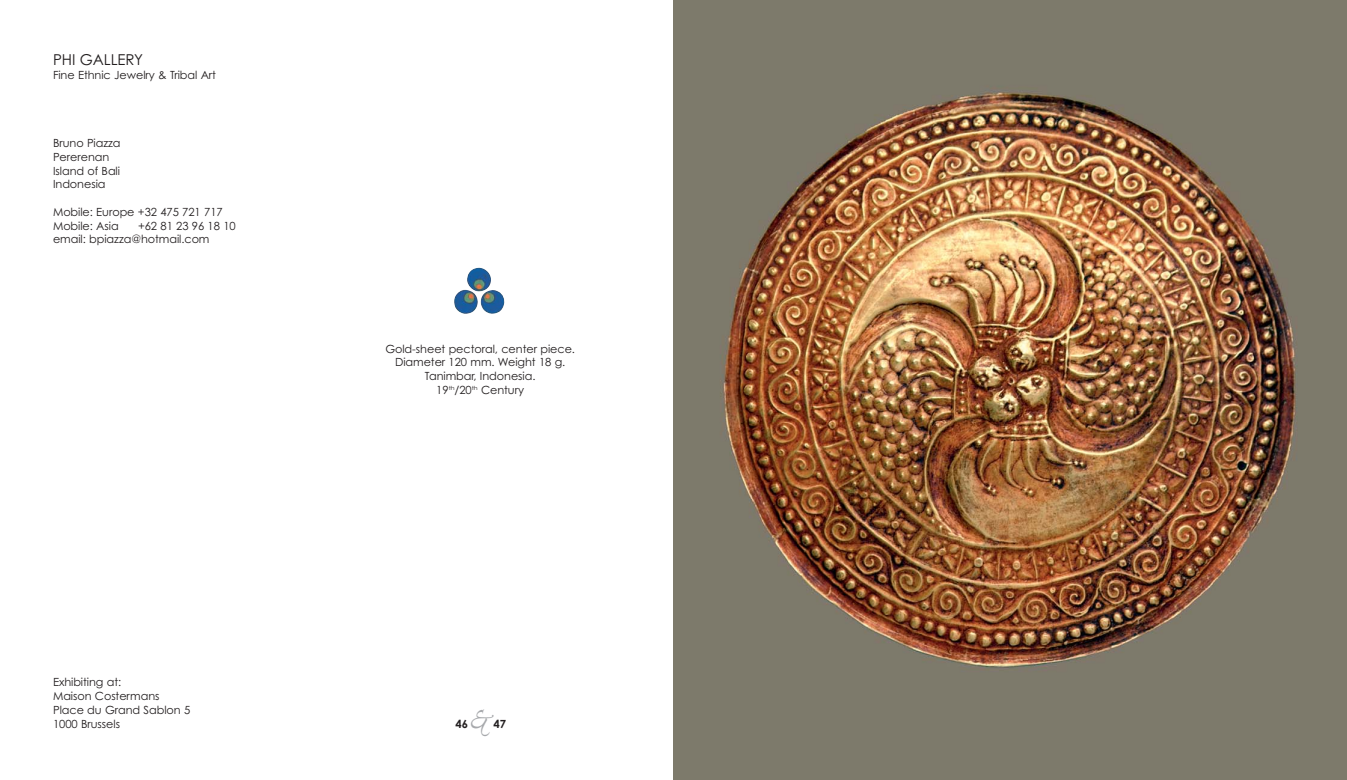
<style>
.page{position:relative;width:1347px;height:780px;background:#fff}
.page>*{position:absolute;margin:0;border:0;box-sizing:border-box;transform-origin:0 0}
.t1{font:35px "Ex Ponto";color:#a7a9ac}
.t2{font:15px "Century Gothic";letter-spacing:-.005em;color:#231f20}
.t3{font:11.25px/13.8px "Century Gothic";letter-spacing:-.005em;color:#231f20}
.t4{font:700 11.25px "Century Gothic";color:#231f20}
</style>
<div class="page">
<img style="left:673px;top:0;width:673px;height:780px">
<img style="left:454px;top:267px;width:51px;height:47px">
<h2 class="t2" style="left:53px;top:54px;width:92px">PHI GALLERY</h2>
<p class="t3" style="left:53px;top:69px;width:164px">Fine Ethnic Jewelry &amp; Tribal Art</p>
<p class="t3" style="left:53px;top:137px;width:69px">Bruno Piazza<br>Pererenan<br>Island of Bali<br>Indonesia</p>
<p class="t3" style="left:53px;top:206px;width:171px">Mobile: Europe +32 475 721 717<br>Mobile: Asia</p>
<p class="t3" style="left:53px;top:220px;width:184px;text-indent:85px">+62 81 23 96 18 10 email: bpiazza@hotmail.com</p>
<p class="t3" style="left:53px;top:676px;width:139px">Exhibiting at:<br>Maison Costermans<br>Place du Grand Sablon 5<br>1000 Brussels</p>
<p class="t3" style="left:385px;top:343px;width:191px;text-align:center">Gold-sheet pectoral, center piece.<br>Diameter 120 mm. Weight 18 g.<br>Tanimbar, Indonesia.<br>19<sup>th</sup>/20<sup>th</sup> Century</p>
<h1 class="t1" style="left:469px;top:702px;width:24px">&amp;</h1>
<p class="t4" style="left:455px;top:719px;width:14px">46</p>
<p class="t4" style="left:493px;top:719px;width:14px">47</p>
</div>
